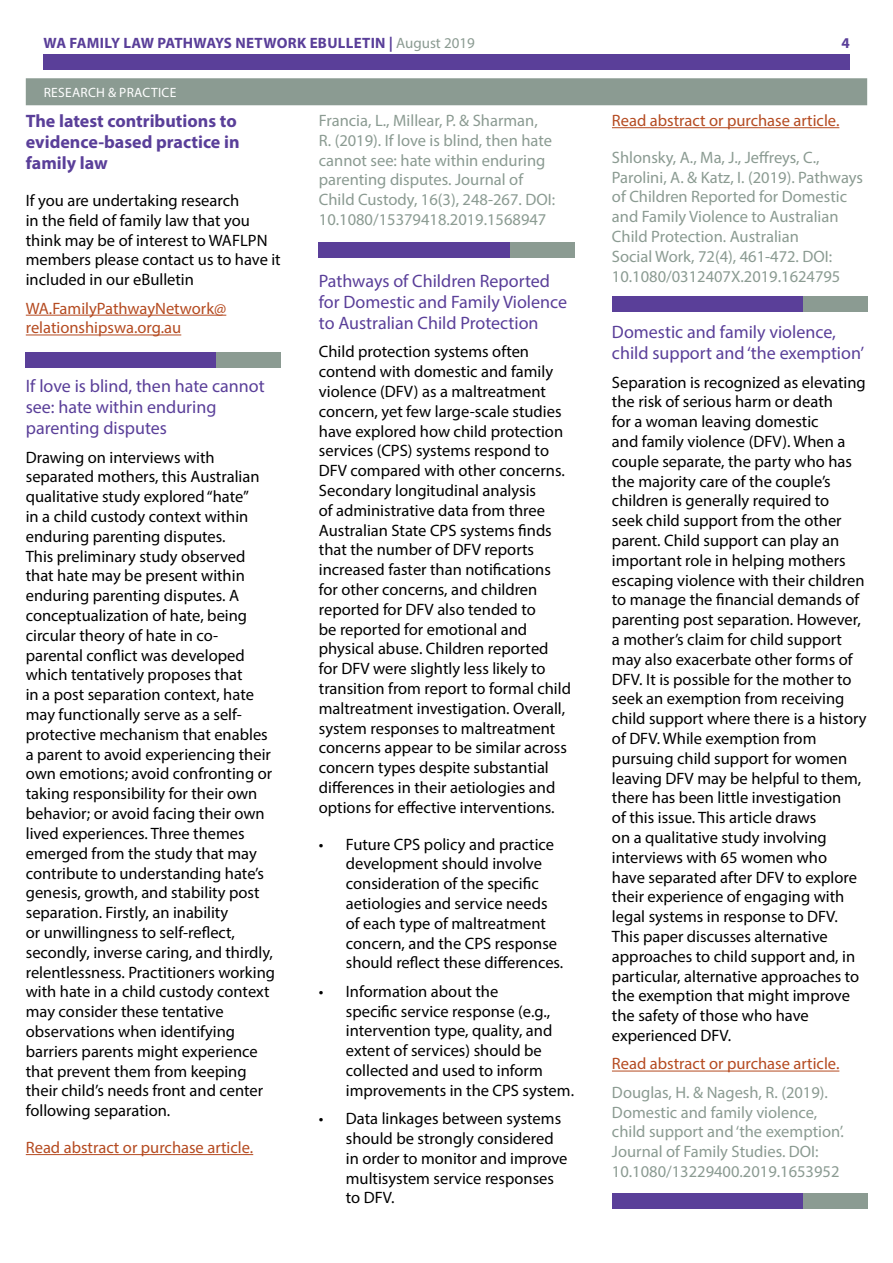
<style>
.page{position:relative;width:893px;height:1263px;background:#fff}
.page>*{position:absolute;margin:0;border:0;box-sizing:border-box;transform-origin:0 0}
.t1{font:18px/21px "Myriad Pro";color:#5a3f99}
.t2{font:700 18px/21px "Myriad Pro";color:#5a3f99}
.t3{font:16.5px/19.8px "Myriad Pro";color:#000}
.t4{font:16.5px/19.8px "Myriad Pro";color:#8b9b92}
.t5{font:16.5px/19.8px "Myriad Pro";color:#b54b21}
.t6{font:700 15px "Myriad Pro";letter-spacing:.02em;color:#5a3f99}
.t7{font:13.5px "Myriad Pro";letter-spacing:.02em;color:#fff}
.s1{font-weight:400;color:#8b9b92}
</style>
<div class="page">
<div style="left:43px;top:54px;width:807px;height:16px;background:#5a3f99"></div>
<div style="left:26px;top:78px;width:841px;height:27px;background:#8b9b92"></div>
<hr style="left:26px;top:315px;width:200px;height:1px;background:#b54b21">
<hr style="left:26px;top:335px;width:155px;height:1px;background:#b54b21">
<hr style="left:26px;top:1154px;width:227px;height:1px;background:#b54b21">
<hr style="left:612px;top:127px;width:227px;height:1px;background:#b54b21">
<hr style="left:612px;top:1071px;width:227px;height:1px;background:#b54b21">
<div style="left:26px;top:352px;width:191px;height:16px;background:#5a3f99"></div>
<div style="left:217px;top:352px;width:64px;height:16px;background:#8b9b92"></div>
<div style="left:319px;top:242px;width:191px;height:16px;background:#5a3f99"></div>
<div style="left:510px;top:242px;width:64px;height:16px;background:#8b9b92"></div>
<div style="left:612px;top:296px;width:191px;height:16px;background:#5a3f99"></div>
<div style="left:803px;top:296px;width:64px;height:16px;background:#8b9b92"></div>
<div style="left:612px;top:1193px;width:191px;height:16px;background:#5a3f99"></div>
<div style="left:803px;top:1193px;width:64px;height:16px;background:#8b9b92"></div>
<p class="t6" style="left:44px;top:33px;width:433px">WA FAMILY LAW PATHWAYS NETWORK EBULLETIN | <span class="s1">August 2019</span></p>
<p class="t6" style="left:841px;top:33px;width:10px">4</p>
<p class="t7" style="left:44px;top:84px;width:134px">RESEARCH &amp; PRACTICE</p>
<p class="t2" style="left:26px;top:110px;width:215px">The latest contributions to evidence-based practice in family law</p>
<p class="t3" style="left:26px;top:190px;width:256px">If you are undertaking research<br>in the field of family law that you think may be of interest to WAFLPN members please contact us to have it included in our eBulletin</p>
<p class="t5" style="left:26px;top:298px;width:202px">WA.FamilyPathwayNetwork@ relationshipswa.org.au</p>
<p class="t4" style="left:319px;top:110px;width:238px">Francia, L., Millear, P. &amp; Sharman,<br>R. (2019). If love is blind, then hate cannot see: hate within enduring parenting disputes. Journal of Child Custody, 16(3), 248-267. DOI:<br>10.1080/15379418.2019.1568947</p>
<p class="t5" style="left:612px;top:110px;width:229px">Read abstract or purchase article.</p>
<p class="t4" style="left:612px;top:147px;width:253px">Shlonsky, A., Ma, J., Jeffreys, C., Parolini, A. &amp; Katz, I. (2019). Pathways of Children Reported for Domestic and Family Violence to Australian Child Protection. Australian<br>Social Work, 72(4), 461-472. DOI:<br>10.1080/0312407X.2019.1624795</p>
<p class="t1" style="left:319px;top:270px;width:250px">Pathways of Children Reported for Domestic and Family Violence to Australian Child Protection</p>
<p class="t3" style="left:319px;top:342px;width:254px">Child protection systems often contend with domestic and family violence (DFV) as a maltreatment concern, yet few large-scale studies have explored how child protection services (CPS) systems respond to DFV compared with other concerns.<br>Secondary longitudinal analysis<br>of administrative data from three Australian State CPS systems finds that the number of DFV reports increased faster than notifications for other concerns, and children reported for DFV also tended to<br>be reported for emotional and physical abuse. Children reported for DFV were slightly less likely to transition from report to formal child maltreatment investigation. Overall, system responses to maltreatment concerns appear to be similar across concern types despite substantial differences in their aetiologies and options for effective interventions.</p>
<p class="t3" style="left:346px;top:834px;width:219px;text-indent:-27px">• Future CPS policy and practice development should involve consideration of the specific aetiologies and service needs of each type of maltreatment concern, and the CPS response should reflect these differences.</p>
<p class="t3" style="left:346px;top:981px;width:230px;text-indent:-27px">• Information about the<br>specific service response (e.g., intervention type, quality, and extent of services) should be collected and used to inform improvements in the CPS system.</p>
<p class="t3" style="left:346px;top:1108px;width:223px;text-indent:-27px">• Data linkages between systems should be strongly considered in order to monitor and improve multisystem service responses to DFV.</p>
<p class="t1" style="left:612px;top:321px;width:254px;line-height:21.6px">Domestic and family violence, child support and ‘the exemption’</p>
<p class="t3" style="left:612px;top:372px;width:256px">Separation is recognized as elevating the risk of serious harm or death<br>for a woman leaving domestic<br>and family violence (DFV). When a couple separate, the party who has the majority care of the couple’s children is generally required to<br>seek child support from the other parent. Child support can play an important role in helping mothers escaping violence with their children to manage the financial demands of parenting post separation. However, a mother’s claim for child support may also exacerbate other forms of DFV. It is possible for the mother to seek an exemption from receiving child support where there is a history of DFV. While exemption from pursuing child support for women leaving DFV may be helpful to them, there has been little investigation<br>of this issue. This article draws<br>on a qualitative study involving interviews with 65 women who<br>have separated after DFV to explore their experience of engaging with legal systems in response to DFV.<br>This paper discusses alternative approaches to child support and, in particular, alternative approaches to the exemption that might improve the safety of those who have experienced DFV.</p>
<p class="t5" style="left:612px;top:1054px;width:229px">Read abstract or purchase article.</p>
<p class="t4" style="left:612px;top:1082px;width:234px">Douglas, H. &amp; Nagesh, R. (2019).<br>Domestic and family violence, child support and ‘the exemption’.<br>Journal of Family Studies. DOI:<br>10.1080/13229400.2019.1653952</p>
<p class="t1" style="left:26px;top:375px;width:240px">If love is blind, then hate cannot see: hate within enduring parenting disputes</p>
<p class="t3" style="left:26px;top:447px;width:251px">Drawing on interviews with separated mothers, this Australian qualitative study explored “hate”<br>in a child custody context within enduring parenting disputes.<br>This preliminary study observed that hate may be present within enduring parenting disputes. A conceptualization of hate, being circular theory of hate in co&shy;parental conflict was developed which tentatively proposes that<br>in a post separation context, hate may functionally serve as a self&shy;protective mechanism that enables a parent to avoid experiencing their own emotions; avoid confronting or taking responsibility for their own behavior; or avoid facing their own lived experiences. Three themes emerged from the study that may contribute to understanding hate’s genesis, growth, and stability post separation. Firstly, an inability<br>or unwillingness to self-reflect, secondly, inverse caring, and thirdly, relentlessness. Practitioners working with hate in a child custody context may consider these tentative observations when identifying barriers parents might experience that prevent them from keeping their child’s needs front and center following separation.</p>
<p class="t5" style="left:26px;top:1137px;width:229px">Read abstract or purchase article.</p>
</div>
